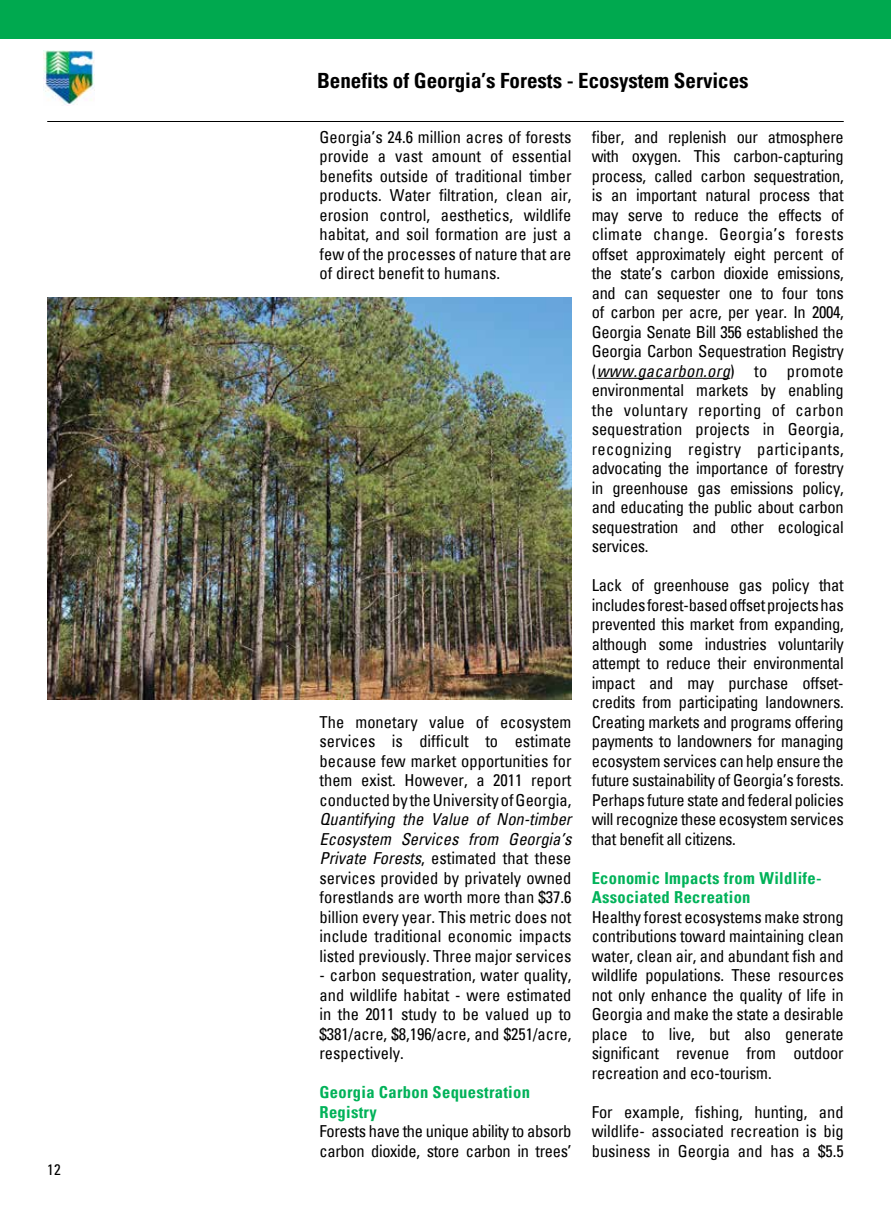
<style>
.page{position:relative;width:891px;height:1215px;background:#fff}
.page>*{position:absolute;margin:0;border:0;box-sizing:border-box;transform-origin:0 0}
.t1{font:700 condensed 21px "Univers";color:#000}
.t2{font:condensed 16.5px/19.5px "Univers";color:#000;text-align:justify}
.t3{font:700 condensed 16.5px/19.5px "Univers";letter-spacing:.02em;color:#00b259}
.t4{font:condensed 16.5px/19.5px "Univers";letter-spacing:-.02em;color:#000}
.t5{font:condensed 15px "Univers";color:#000}
.s1{font-style:italic}
</style>
<div class="page">
<hr style="left:47px;top:121px;width:797px;height:1px;background:#000">
<img style="left:44px;top:50px;width:50px;height:55px">
<hr style="left:597px;top:378px;width:133px;height:1px;background:#000">
<img style="left:47px;top:298px;width:524px;height:401px">
<div style="left:0;top:0;width:891px;height:38px;background:#00a94f"></div>
<p class="t5" style="left:47px;top:1159px;width:15px">12</p>
<p class="t1" style="left:317px;top:68px;width:433px">Benefits of Georgia’s Forests - Ecosystem Services</p>
<p class="t2" style="left:320px;top:127px;width:254px">Georgia’s 24.6 million acres of forests provide a vast amount of essential benefits outside of traditional timber products. Water filtration, clean air, erosion control, aesthetics, wildlife habitat, and soil formation are just a few of the processes of nature that are of direct benefit to humans.</p>
<p class="t2" style="left:592px;top:127px;width:254px">fiber, and replenish our atmosphere with oxygen. This carbon-capturing process, called carbon sequestration, is an important natural process that may serve to reduce the effects of climate change. Georgia’s forests offset approximately eight percent of the state’s carbon dioxide emissions, and can sequester one to four tons of carbon per acre, per year. In 2004, Georgia Senate Bill 356 established the Georgia Carbon Sequestration Registry (<span class="s1">www.gacarbon.org</span>) to promote environmental markets by enabling the voluntary reporting of carbon sequestration projects in Georgia, recognizing registry participants, advocating the importance of forestry in greenhouse gas emissions policy, and educating the public about carbon sequestration and other ecological services.</p>
<p class="t2" style="left:592px;top:575px;width:254px">Lack of greenhouse gas policy that includes forest-based offset projects has prevented this market from expanding, although some industries voluntarily attempt to reduce their environmental impact and may purchase offset&shy;credits from participating landowners.<br>Creating markets and programs offering payments to landowners for managing ecosystem services can help ensure the future sustainability of Georgia’s forests.<br>Perhaps future state and federal policies will recognize these ecosystem services that benefit all citizens.</p>
<p class="t3" style="left:592px;top:868px;width:231px">Economic Impacts from Wildlife-<br>Associated Recreation</p>
<p class="t2" style="left:592px;top:907px;width:254px">Healthy forest ecosystems make strong contributions toward maintaining clean water, clean air, and abundant fish and wildlife populations. These resources not only enhance the quality of life in Georgia and make the state a desirable place to live, but also generate significant revenue from outdoor recreation and eco-tourism.</p>
<p class="t2" style="left:592px;top:1102px;width:253px">For example, fishing, hunting, and wildlife- associated recreation is big business in Georgia and has a $5.5</p>
<p class="t2" style="left:320px;top:712px;width:254px">The monetary value of ecosystem services is difficult to estimate because few market opportunities for them exist. However, a 2011 report conducted by the University of Georgia,</p>
<p class="t2" style="left:320px;top:809px;width:254px"><span class="s1">Quantifying the Value of Non-timber Ecosystem Services from Georgia’s Private Forests</span>, estimated that these services provided by privately owned forestlands are worth more than $37.6 billion every year. This metric does not include traditional economic impacts listed previously. Three major services</p>
<p class="t2" style="left:320px;top:965px;width:254px">- carbon sequestration, water quality, and wildlife habitat - were estimated in the 2011 study to be valued up to $381/acre, $8,196/acre, and $251/acre, respectively.</p>
<p class="t3" style="left:320px;top:1083px;width:212px">Georgia Carbon Sequestration<br>Registry</p>
<p class="t4" style="left:320px;top:1121px;width:253px">Forests have the unique ability to absorb carbon dioxide, store carbon in trees’</p>
</div>
